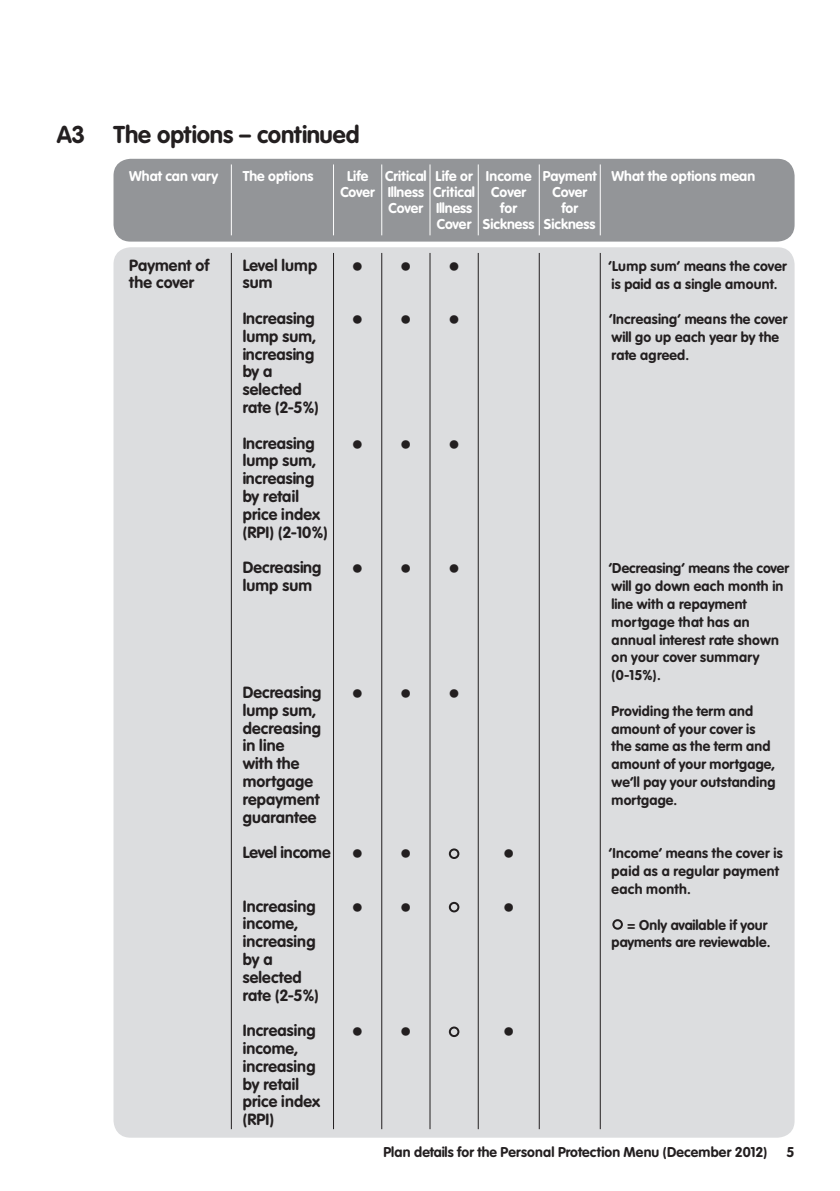
<style>
.page{position:relative;width:840px;height:1191px;background:#fff}
.page>*{position:absolute;margin:0;border:0;box-sizing:border-box;transform-origin:0 0}
.t1{font:700 24px "VAG Rounded";letter-spacing:-.01em;color:#231f20}
.t2{font:700 16px/17.8px "VAG Rounded";letter-spacing:.01em;color:#231f20}
.t3{font:700 16px "VAG Rounded";letter-spacing:-.01em;color:#231f20}
.t4{font:700 14px/17.8px "VAG Rounded";letter-spacing:.015em;color:#231f20}
.t5{font:700 14px/16px "VAG Rounded";letter-spacing:.005em;color:#fff;text-align:center}
</style>
<div class="page">
<div style="left:113px;top:159px;width:681px;height:83px;background:#939598;border-radius:17px"></div>
<hr style="left:231px;top:164px;width:1px;height:71px;background:#fff">
<hr style="left:333px;top:164px;width:1px;height:71px;background:#fff">
<hr style="left:381px;top:164px;width:1px;height:71px;background:#fff">
<hr style="left:429px;top:164px;width:1px;height:71px;background:#fff">
<hr style="left:477px;top:164px;width:1px;height:71px;background:#fff">
<hr style="left:538px;top:164px;width:1px;height:71px;background:#fff">
<hr style="left:599px;top:164px;width:1px;height:71px;background:#fff">
<div style="left:113px;top:247px;width:681px;height:890px;background:#dcdddf;border-radius:17px"></div>
<hr style="left:231px;top:253px;width:1px;height:876px;background:#231f20">
<hr style="left:333px;top:253px;width:1px;height:876px;background:#231f20">
<hr style="left:381px;top:253px;width:1px;height:876px;background:#231f20">
<hr style="left:429px;top:253px;width:1px;height:876px;background:#231f20">
<hr style="left:477px;top:253px;width:1px;height:876px;background:#231f20">
<hr style="left:538px;top:253px;width:1px;height:876px;background:#231f20">
<hr style="left:599px;top:253px;width:1px;height:876px;background:#231f20">
<div style="left:448px;top:848px;width:11px;height:11px;border:2px solid #231f20;border-radius:50%"></div>
<div style="left:448px;top:902px;width:11px;height:10px;border:2px solid #231f20;border-radius:50%"></div>
<div style="left:448px;top:1026px;width:11px;height:11px;border:2px solid #231f20;border-radius:50%"></div>
<div style="left:612px;top:919px;width:10px;height:10px;border:2px solid #231f20;border-radius:50%"></div>
<h1 class="t1" style="left:57px;top:120px;width:304px">A3 The options – continued</h1>
<p class="t5" style="left:129px;top:169px;width:90px">What can vary</p>
<p class="t5" style="left:242px;top:169px;width:72px">The options</p>
<p class="t5" style="left:340px;top:169px;width:36px">Life<br>Cover</p>
<p class="t5" style="left:385px;top:169px;width:43px;text-align:left">Critical<br>Illness<br>Cover</p>
<p class="t5" style="left:433px;top:169px;width:43px;text-align:left">Life or<br>Critical<br>Illness<br>Cover</p>
<p class="t5" style="left:482px;top:169px;width:53px">Income<br>Cover for<br>Sickness</p>
<p class="t5" style="left:542px;top:169px;width:55px">Payment<br>Cover for<br>Sickness</p>
<p class="t5" style="left:611px;top:168px;width:145px">What the options mean</p>
<p class="t2" style="left:129px;top:257px;width:81px">Payment of the cover</p>
<p class="t2" style="left:242px;top:257px;width:76px">Level lump sum</p>
<p class="t2" style="left:242px;top:310px;width:77px">Increasing lump sum, increasing by a selected rate (2-5%)</p>
<p class="t2" style="left:242px;top:435px;width:86px">Increasing lump sum, increasing by retail price index (RPI) (2-10%)</p>
<p class="t2" style="left:242px;top:559px;width:80px">Decreasing lump sum</p>
<p class="t4" style="left:608px;top:257px;width:180px">‘Lump sum’ means the cover is paid as a single amount.</p>
<p class="t4" style="left:608px;top:311px;width:180px">‘Increasing’ means the cover will go up each year by the rate agreed.</p>
<h1 class="t1" style="left:351px;top:252px;width:13px">•</h1>
<h1 class="t1" style="left:399px;top:252px;width:13px">•</h1>
<h1 class="t1" style="left:448px;top:252px;width:13px">•</h1>
<h1 class="t1" style="left:351px;top:305px;width:13px">•</h1>
<h1 class="t1" style="left:399px;top:305px;width:13px">•</h1>
<h1 class="t1" style="left:448px;top:305px;width:13px">•</h1>
<h1 class="t1" style="left:351px;top:430px;width:13px">•</h1>
<h1 class="t1" style="left:399px;top:430px;width:13px">•</h1>
<h1 class="t1" style="left:448px;top:430px;width:13px">•</h1>
<p class="t4" style="left:608px;top:560px;width:182px">‘Decreasing’ means the cover will go down each month in line with a repayment mortgage that has an annual interest rate shown on your cover summary (0-15%).</p>
<p class="t4" style="left:611px;top:702px;width:165px">Providing the term and amount of your cover is the same as the term and amount of your mortgage, we’ll pay your outstanding mortgage.</p>
<p class="t4" style="left:608px;top:845px;width:175px">‘Income’ means the cover is paid as a regular payment each month.</p>
<p class="t4" style="left:611px;top:916px;width:160px;text-align:right">= Only available if your payments are reviewable.</p>
<h1 class="t1" style="left:351px;top:555px;width:13px">•</h1>
<h1 class="t1" style="left:399px;top:555px;width:13px">•</h1>
<h1 class="t1" style="left:448px;top:555px;width:13px">•</h1>
<p class="t2" style="left:242px;top:684px;width:80px">Decreasing lump sum, decreasing in line<br>with the mortgage repayment guarantee</p>
<p class="t3" style="left:242px;top:843px;width:89px">Level income</p>
<h1 class="t1" style="left:351px;top:679px;width:13px">•</h1>
<h1 class="t1" style="left:399px;top:679px;width:13px">•</h1>
<h1 class="t1" style="left:448px;top:679px;width:13px">•</h1>
<h1 class="t1" style="left:502px;top:839px;width:13px">•</h1>
<h1 class="t1" style="left:351px;top:839px;width:13px">•</h1>
<h1 class="t1" style="left:399px;top:839px;width:13px">•</h1>
<p class="t2" style="left:242px;top:897px;width:77px">Increasing income, increasing by a selected rate (2-5%)</p>
<p class="t2" style="left:242px;top:1022px;width:79px">Increasing income, increasing by retail price index (RPI)</p>
<h1 class="t1" style="left:502px;top:893px;width:13px">•</h1>
<h1 class="t1" style="left:351px;top:893px;width:13px">•</h1>
<h1 class="t1" style="left:399px;top:893px;width:13px">•</h1>
<h1 class="t1" style="left:502px;top:1017px;width:13px">•</h1>
<h1 class="t1" style="left:351px;top:1017px;width:13px">•</h1>
<h1 class="t1" style="left:399px;top:1017px;width:13px">•</h1>
<p class="t4" style="left:383px;top:1143px;width:385px">Plan details for the Personal Protection Menu (December 2012)</p>
<p class="t4" style="left:786px;top:1143px;width:10px">5</p>
</div>
